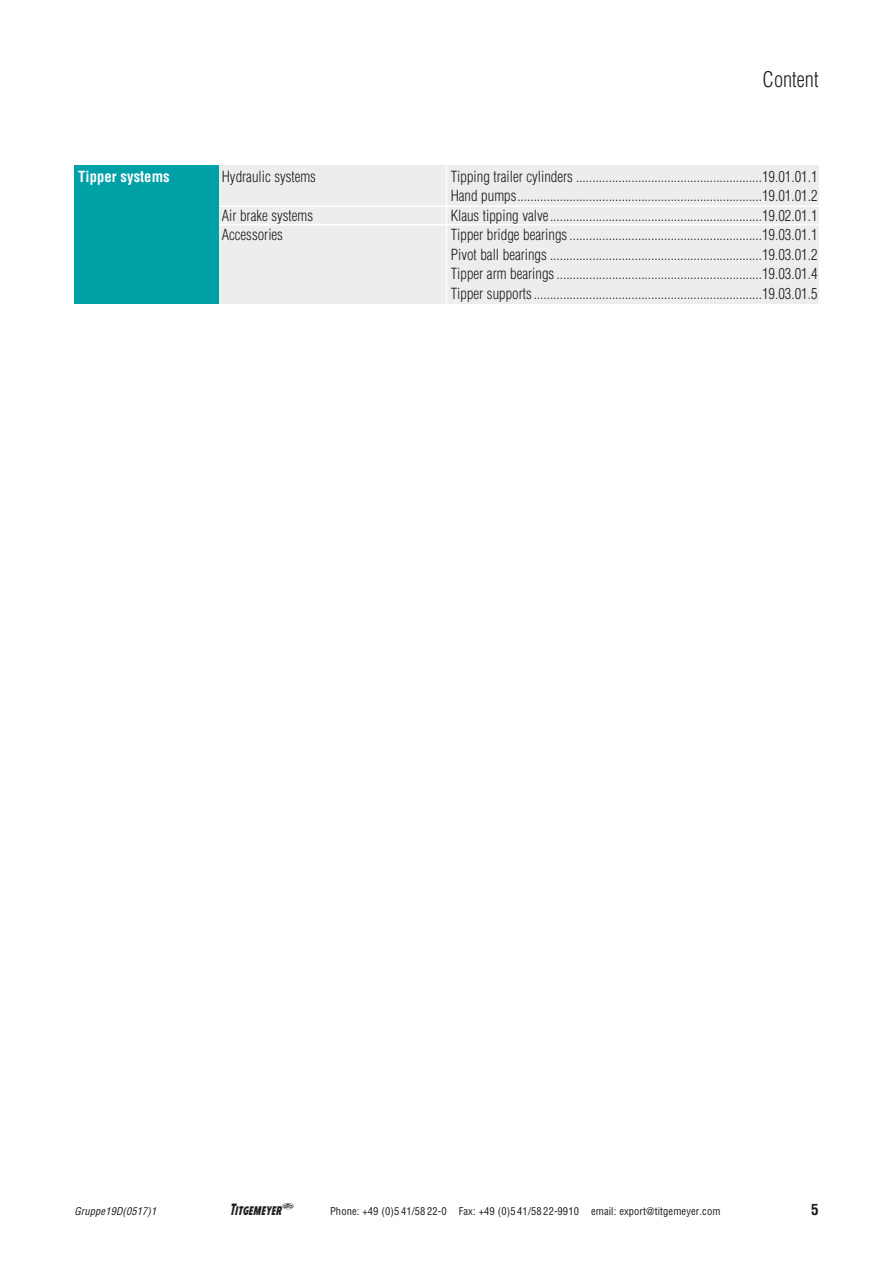
<style>
.page{position:relative;width:893px;height:1263px;background:#fff}
.page>*{position:absolute;margin:0;border:0;box-sizing:border-box;transform-origin:0 0}
.t1{font:300 condensed 21px "Helvetica Com";color:#1b1c20}
.t2{font:300 condensed 15px/19.5px "Helvetica Com";color:#1b1c20}
.t3{font:700 condensed 15px "Helvetica Com";color:#fff}
.t4{font:700 condensed 15px "Helvetica Com";color:#1b1c20}
.t5{font:15px "Ti Logo 5";color:#1b1c20}
.t6{font:condensed 10.5px "Helvetica Com";letter-spacing:.01em;color:#1b1c20}
.t7{font:italic condensed 10.5px "Helvetica Com";letter-spacing:.01em;color:#1b1c20}
</style>
<div class="page">
<div style="left:149px;top:165px;width:670px;height:139px;background:#eceeee"></div>
<hr style="left:446px;top:165px;width:1px;height:138px;background:#fff">
<hr style="left:213px;top:205px;width:612px;height:2px;background:#fff">
<hr style="left:213px;top:224px;width:612px;height:1px;background:#fff">
<div style="left:74px;top:165px;width:145px;height:139px;background:#00a0a7"></div>
<p class="t3" style="left:78px;top:171px;width:93px">Tipper systems</p>
<p class="t2" style="left:222px;top:168px;width:96px">Hydraulic systems</p>
<p class="t2" style="left:222px;top:207px;width:93px">Air brake systems<br>Accessories</p>
<h1 class="t1" style="left:763px;top:71px;width:57px">Content</h1>
<p class="t2" style="left:451px;top:168px;width:368px;text-align:justify">Tipping trailer cylinders .........................................................19.01.01.1<br>Hand pumps...........................................................................19.01.01.2<br>Klaus tipping valve.................................................................19.02.01.1<br>Tipper bridge bearings ...........................................................19.03.01.1<br>Pivot ball bearings .................................................................19.03.01.2<br>Tipper arm bearings ...............................................................19.03.01.4<br>Tipper supports ......................................................................19.03.01.5</p>
<p class="t7" style="left:74px;top:1207px;width:84px">Gruppe19D(0517)1</p>
<p class="t5" style="left:231px;top:1201px;width:64px">L</p>
<p class="t6" style="left:330px;top:1207px;width:392px">Phone: +49 (0)5 41/58 22-0 Fax: +49 (0)5 41/58 22-9910 email: export@titgemeyer.com</p>
<p class="t4" style="left:811px;top:1204px;width:9px">5</p>
</div>
